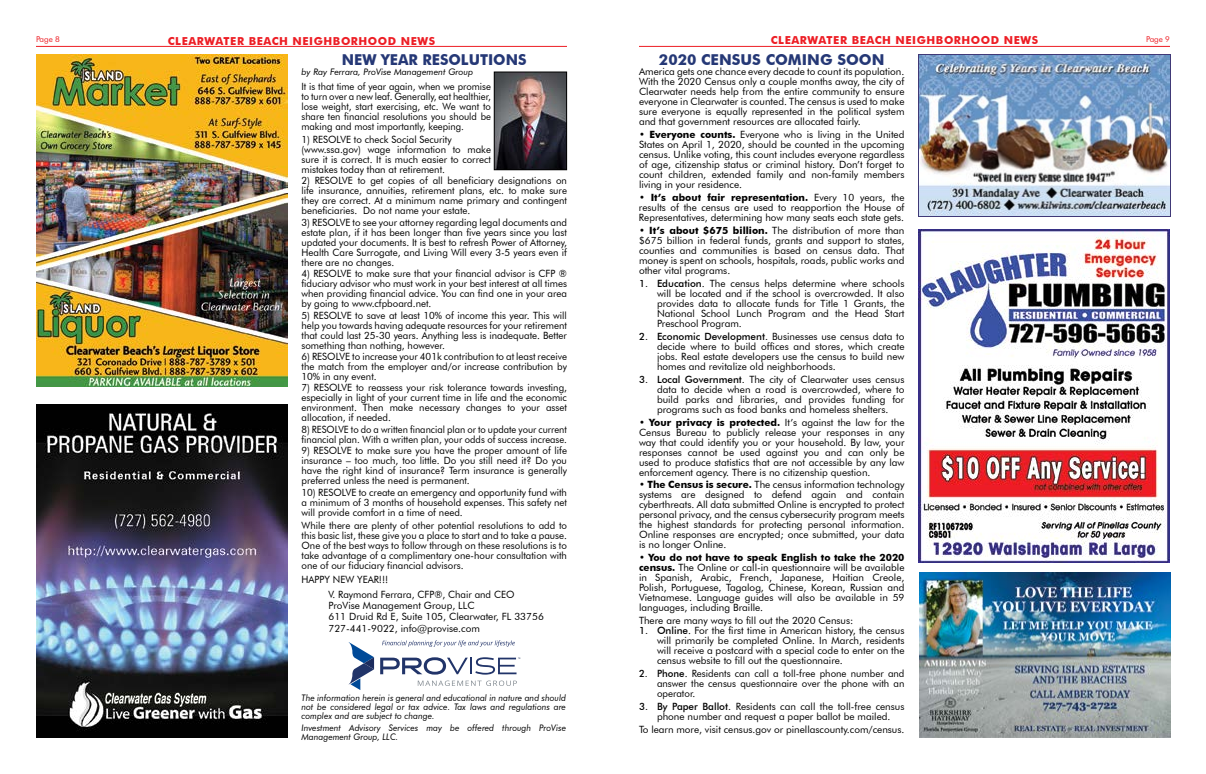
<style>
.page{position:relative;width:1206px;height:774px;background:#fff}
.page>*{position:absolute;margin:0;border:0;box-sizing:border-box;transform-origin:0 0}
.t1{font:700 15px "Futura BT";color:#253876}
.t2{font:700 11px "Futura BT";letter-spacing:.05em;color:#ed1d24}
.t3{font:10px/10px "Futura BT";color:#000;text-align:justify}
.t4{font:10px/10px "Futura BT";color:#000;text-align:justify;scale:.95 1}
.t5{font:10px/10px "Futura BT";color:#000;scale:.94 1}
.t6{font:italic 9px/9px "Futura BT";color:#000;text-align:justify;scale:.96 1}
.t7{font:italic 9px "Futura BT";color:#000}
.t8{font:8px "Futura BT";color:#ed1d24}
.s1{font-weight:700}
.s2{font-weight:500}
</style>
<div class="page">
<hr style="left:36px;top:46px;width:531px;height:1px;background:#ed1d24">
<hr style="left:639px;top:46px;width:531px;height:1px;background:#ed1d24">
<img style="left:918px;top:229px;width:252px;height:334px">
<img style="left:919px;top:573px;width:252px;height:164px">
<img style="left:36px;top:54px;width:252px;height:333px">
<img style="left:36px;top:405px;width:252px;height:333px">
<img style="left:920px;top:56px;width:249px;height:159px">
<div style="left:918px;top:54px;width:253px;height:163px;border:1px solid #403977"></div>
<img style="left:496px;top:74px;width:69px;height:94px">
<div style="left:494px;top:72px;width:73px;height:98px;border:1px solid #000"></div>
<svg style="left:382px;top:640px;width:133px;height:7px"></svg>
<svg style="left:418px;top:681px;width:99px;height:5px"></svg>
<svg style="left:348px;top:642px;width:26px;height:48px"></svg>
<svg style="left:380px;top:657px;width:140px;height:18px"></svg>
<p class="t8" style="left:36px;top:34px;width:25px">Page 8</p>
<p class="t2" style="left:168px;top:34px;width:269px">CLEARWATER BEACH NEIGHBORHOOD NEWS</p>
<p class="t2" style="left:771px;top:34px;width:269px">CLEARWATER BEACH NEIGHBORHOOD NEWS</p>
<p class="t8" style="left:1146px;top:34px;width:25px">Page 9</p>
<h1 class="t1" style="left:342px;top:51px;width:186px">NEW YEAR RESOLUTIONS</h1>
<p class="t7" style="left:302px;top:67px;width:173px">by Ray Ferrara, ProVise Management Group</p>
<p class="t4" style="left:302px;top:81px;width:201px">It is that time of year again, when we promise to turn over a new leaf. Generally, eat healthier, lose weight, start exercising, etc. We want to share ten financial resolutions you should be making and most importantly, keeping.</p>
<p class="t3" style="left:302px;top:134px;width:191px;text-align:left">1) RESOLVE to check Social Security (www.ssa.gov) wage information to make sure it is correct. It is much easier to correct mistakes today than at retirement.</p>
<p class="t3" style="left:302px;top:176px;width:267px">2) RESOLVE to get copies of all beneficiary designations on life insurance, annuities, retirement plans, etc. to make sure they are correct. At a minimum name primary and contingent beneficiaries. Do not name your estate.</p>
<p class="t3" style="left:302px;top:217px;width:267px">3) RESOLVE to see your attorney regarding legal documents and estate plan, if it has been longer than five years since you last updated your documents. It is best to refresh Power of Attorney, Health Care Surrogate, and Living Will every 3-5 years even if there are no changes.</p>
<p class="t3" style="left:302px;top:268px;width:267px">4) RESOLVE to make sure that your financial advisor is CFP ® fiduciary advisor who must work in your best interest at all times when providing financial advice. You can find one in your area by going to www.cfpboard.net.</p>
<p class="t3" style="left:302px;top:310px;width:267px">5) RESOLVE to save at least 10% of income this year. This will help you towards having adequate resources for your retirement that could last 25-30 years. Anything less is inadequate. Better something than nothing, however.</p>
<p class="t3" style="left:302px;top:351px;width:267px">6) RESOLVE to increase your 401k contribution to at least receive the match from the employer and/or increase contribution by 10% in any event.</p>
<p class="t3" style="left:302px;top:383px;width:267px">7) RESOLVE to reassess your risk tolerance towards investing, especially in light of your current time in life and the economic environment. Then make necessary changes to your asset allocation, if needed.</p>
<p class="t5" style="left:302px;top:424px;width:284px">8) RESOLVE to do a written financial plan or to update your current financial plan. With a written plan, your odds of success increase.</p>
<p class="t3" style="left:302px;top:446px;width:267px">9) RESOLVE to make sure you have the proper amount of life insurance – too much, too little. Do you still need it? Do you have the right kind of insurance? Term insurance is generally preferred unless the need is permanent.</p>
<p class="t3" style="left:302px;top:487px;width:267px">10) RESOLVE to create an emergency and opportunity fund with a minimum of 3 months of household expenses. This safety net will provide comfort in a time of need.</p>
<p class="t3" style="left:302px;top:520px;width:267px">While there are plenty of other potential resolutions to add to this basic list, these give you a place to start and to take a pause.<br>One of the best ways to follow through on these resolutions is to take advantage of a complimentary one-hour consultation with one of our fiduciary financial advisors.</p>
<p class="t3" style="left:329px;top:572px;width:188px;line-height:14.4px;text-indent:-27px">HAPPY NEW YEAR!!!<br>V. Raymond Ferrara, CFP®, Chair and CEO</p>
<p class="t3" style="left:328px;top:600px;width:217px;line-height:11.4px;text-align:left">ProVise Management Group, LLC<br>611 Druid Rd E, Suite 105, Clearwater, FL 33756<br>727-441-9022, info@provise.com</p>
<h1 class="t1" style="left:659px;top:51px;width:227px">2020 CENSUS COMING SOON</h1>
<p class="t3" style="left:639px;top:67px;width:267px">America gets one chance every decade to count its population.<br>With the 2020 Census only a couple months away, the city of Clearwater needs help from the entire community to ensure everyone in Clearwater is counted. The census is used to make sure everyone is equally represented in the political system and that government resources are allocated fairly.</p>
<p class="t3" style="left:639px;top:130px;width:267px">• <span class="s1">Everyone counts.</span> Everyone who is living in the United States on April 1, 2020, should be counted in the upcoming census. Unlike voting, this count includes everyone regardless of age, citizenship status or criminal history. Don’t forget to count children, extended family and non-family members living in your residence.</p>
<p class="t3" style="left:639px;top:193px;width:267px">• <span class="s1">It’s about fair representation.</span> Every 10 years, the results of the census are used to reapportion the House of Representatives, determining how many seats each state gets.</p>
<p class="t3" style="left:639px;top:225px;width:267px">• <span class="s1">It’s about $675 billion.</span> The distribution of more than $675 billion in federal funds, grants and support to states, counties and communities is based on census data. That money is spent on schools, hospitals, roads, public works and other vital programs.</p>
<p class="t3" style="left:657px;top:278px;width:249px;text-indent:-18px"><span class="s2">1. Education</span>. The census helps determine where schools will be located and if the school is overcrowded. It also provides data to allocate funds for Title 1 Grants, the National School Lunch Program and the Head Start Preschool Program.</p>
<p class="t3" style="left:657px;top:331px;width:249px;text-indent:-18px"><span class="s2">2. Economic Development.</span> Businesses use census data to decide where to build offices and stores, which create jobs. Real estate developers use the census to build new homes and revitalize old neighborhoods.</p>
<p class="t3" style="left:657px;top:374px;width:249px;text-indent:-18px"><span class="s2">3. Local Government.</span> The city of Clearwater uses census data to decide when a road is overcrowded, where to build parks and libraries, and provides funding for programs such as food banks and homeless shelters.</p>
<p class="t3" style="left:639px;top:417px;width:267px">• <span class="s1">Your privacy is protected.</span> It’s against the law for the Census Bureau to publicly release your responses in any way that could identify you or your household. By law, your responses cannot be used against you and can only be used to produce statistics that are not accessible by any law enforcement agency. There is no citizenship question.</p>
<p class="t3" style="left:639px;top:480px;width:267px"><span class="s1">• The Census is secure.</span> The census information technology systems are designed to defend again and contain cyberthreats. All data submitted Online is encrypted to protect personal privacy, and the census cybersecurity program meets the highest standards for protecting personal information.<br>Online responses are encrypted; once submitted, your data is no longer Online.</p>
<p class="t3" style="left:639px;top:553px;width:267px"><span class="s1">• You do not have to speak English to take the 2020 census.</span> The Online or call-in questionnaire will be available in Spanish, Arabic, French, Japanese, Haitian Creole, Polish, Portuguese, Tagalog, Chinese, Korean, Russian and Vietnamese. Language guides will also be available in 59 languages, including Braille.</p>
<p class="t3" style="left:639px;top:616px;width:216px">There are many ways to fill out the 2020 Census:</p>
<p class="t3" style="left:657px;top:626px;width:249px;text-indent:-18px"><span class="s2">1. Online</span>. For the first time in American history, the census will primarily be completed Online. In March, residents will receive a postcard with a special code to enter on the census website to fill out the questionnaire.</p>
<p class="t3" style="left:657px;top:668px;width:249px;text-indent:-18px"><span class="s2">2. Phone</span>. Residents can call a toll-free phone number and answer the census questionnaire over the phone with an operator.</p>
<p class="t3" style="left:639px;top:701px;width:267px;text-align:center"><span class="s2">3. By Paper Ballot.</span> Residents can call the toll-free census phone number and request a paper ballot be mailed.</p>
<p class="t3" style="left:639px;top:724px;width:267px">To learn more, visit census.gov or pinellascounty.com/census.</p>
<p class="t6" style="left:302px;top:694px;width:277px">The information herein is general and educational in nature and should not be considered legal or tax advice. Tax laws and regulations are complex and are subject to change.</p>
<p class="t6" style="left:302px;top:723px;width:277px">Investment Advisory Services may be offered through ProVise<br>Management Group, LLC.</p>
</div>
